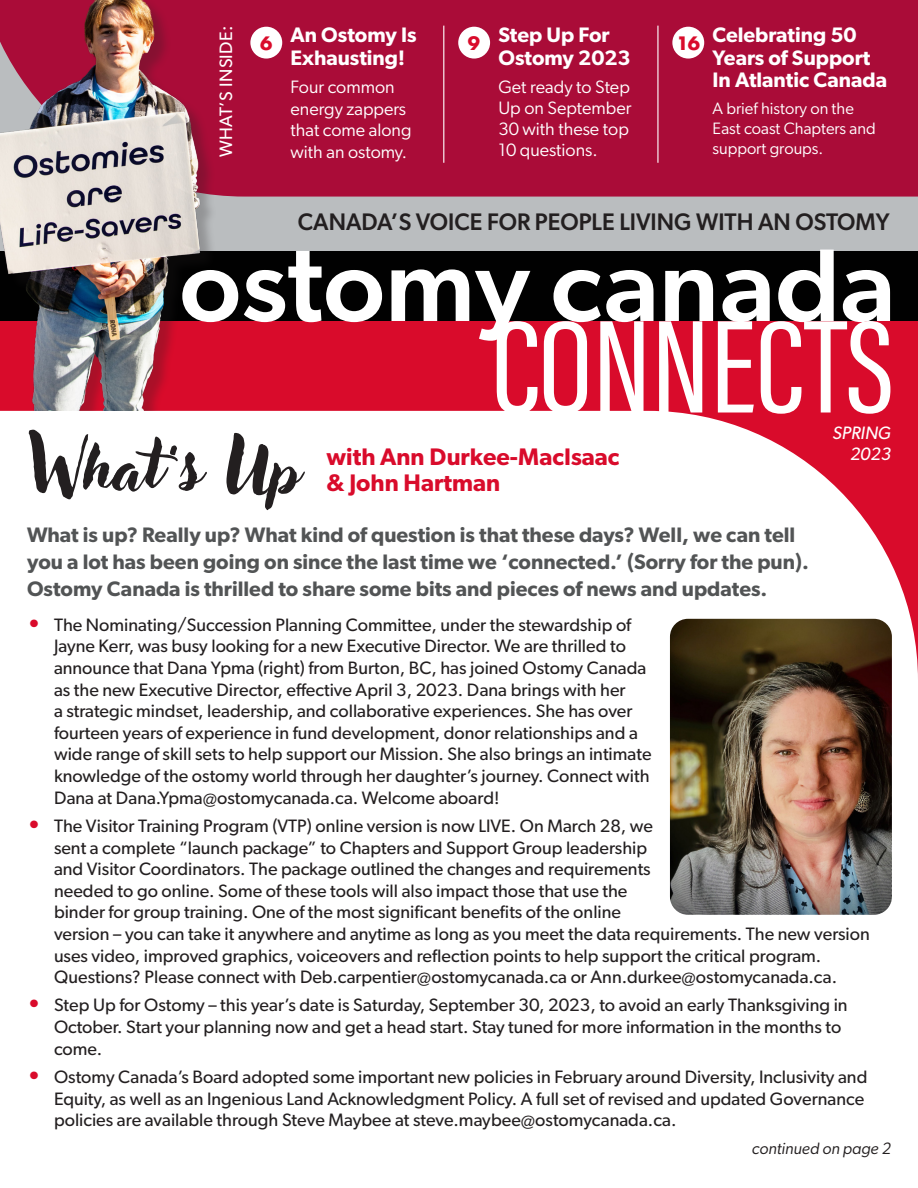
<style>
.page{position:relative;width:918px;height:1188px;background:#fff}
.page>*{position:absolute;margin:0;border:0;box-sizing:border-box;transform-origin:0 0}
.OCS_Title{font:135.15px "Acumin Variable Concept";color:#fff;scale:1.14 1}
.OCS_Heading_2{font:500 103.5px "Gibson";color:#fff}
.OCS_Heading_2-2{font:67.5px "Adlery Pro";color:#231f20}
.t1{font:500 24px "Gibson";color:#231f20}
.OCS_Heading_2-3{font:600 24px/25.5px "Gibson";color:#d90b2b}
.OCS_Paragraph_Intro{font:600 21px/27px "Gibson";color:#525455}
.Subtext{font:600 21px/22.5px "Gibson";color:#fff}
.OCS_Small_Paragraph{font:600 21px/22.5px "Gibson";color:#fff}
.t2{font:18px/21.6px "Gibson";color:#231f20}
.OCS_Small_Paragraph-2{font:18px/21px "Gibson";color:#fff;text-align:justify}
.Subtext-2{font:18px/21.6px "Gibson";color:#fff}
.t3{font:18px "Gibson";letter-spacing:.02em;color:#fff}
.t4{font:italic 18px/21.6px "Gibson";color:#fff;text-align:right}
.t5{font:700 18px "Futura";color:#d90b2b}
.Subtext-3{font:16.5px/19.8px "Gibson";color:#fff}
.OCS_Small_Paragraph-3{font:italic 16.5px "Gibson";color:#231f20}
.s1{font-size:112.8px}
.s2{font-size:104.55px}
.s3{font-size:136.5px}
.s4{font-weight:700;font-size:21px;color:#d90b2b}
</style>
<div class="page">
<div style="left:0;top:0;width:918px;height:308px;background:#babdbf"></div>
<div style="left:0;top:251px;width:918px;height:162px;background:#010101"></div>
<div style="left:0;top:321px;width:918px;height:480px;background:#d90b2b"></div>
<div style="left:261px;top:0;width:657px;height:197px;background:#aa0c38"></div>
<div style="left:0;top:411px;width:918px;height:390px;background:#fff"></div>
<hr style="left:443px;top:26px;width:1px;height:137px;background:#fff">
<hr style="left:657px;top:26px;width:2px;height:137px;background:#fff">
<img style="left:670px;top:619px;width:222px;height:296px">
<img style="left:0;top:0;width:261px;height:411px">
<div style="left:250px;top:27px;width:32px;height:32px;background:#fff;border-radius:50%"></div>
<div style="left:672px;top:27px;width:32px;height:32px;background:#fff;border-radius:50%"></div>
<div style="left:458px;top:27px;width:32px;height:32px;background:#fff;border-radius:50%"></div>
<p class="t3" style="left:215px;top:157px;width:133px;rotate:-90deg">WHAT’S INSIDE:</p>
<p class="t5" style="left:260px;top:30px;width:14px">6</p>
<p class="t5" style="left:676px;top:30px;width:25px">16</p>
<p class="Subtext" style="left:713px;top:23px;width:176px">Celebrating 50<br>Years of Support<br>In Atlantic Canada</p>
<p class="Subtext-3" style="left:713px;top:98px;width:165px">A brief history on the<br>East coast Chapters and support groups.</p>
<p class="Subtext" style="left:291px;top:23px;width:128px">An Ostomy Is<br>Exhausting!</p>
<p class="Subtext-2" style="left:291px;top:76px;width:122px">Four common energy zappers that come along with an ostomy.</p>
<p class="t5" style="left:468px;top:30px;width:14px">9</p>
<p class="OCS_Small_Paragraph" style="left:498px;top:23px;width:134px">Step Up For<br>Ostomy 2023</p>
<p class="OCS_Small_Paragraph-2" style="left:498px;top:76px;width:135px">Get ready to Step Up on September 30 with these top</p>
<p class="OCS_Small_Paragraph-2" style="left:498px;top:139px;width:101px">10 questions.</p>
<p class="t1" style="left:298px;top:208px;width:593px">CANADA’S VOICE FOR PEOPLE LIVING WITH AN OSTOMY</p>
<p class="OCS_Heading_2" style="left:179px;top:223px;width:718px">os<span class="s1">t</span>o<span class="s2">m</span>y canada</p>
<p class="OCS_Title" style="left:491px;top:273px;width:355px">CO<span class="s3">NNE</span>C<span class="s3">T</span>S</p>
<p class="OCS_Heading_2-2" style="left:28px;top:427px;width:274px">What’s Up</p>
<p class="OCS_Heading_2-3" style="left:327px;top:444px;width:294px">with Ann Durkee-MacIsaac &amp; John Hartman</p>
<p class="t4" style="left:833px;top:422px;width:60px">SPRING<br>2023</p>
<p class="OCS_Paragraph_Intro" style="left:27px;top:520px;width:783px">What is up? Really up? What kind of question is that these days? Well, we can tell you a lot has been going on since the last time we ‘connected.’ (Sorry for the pun).<br>Ostomy Canada is thrilled to share some bits and pieces of news and updates.</p>
<p class="t2" style="left:54px;top:613px;width:599px;text-indent:-27px"><span class="s4">•</span> The Nominating/Succession Planning Committee, under the stewardship of Jayne Kerr, was busy looking for a new Executive Director. We are thrilled to announce that Dana Ypma (right) from Burton, BC, has joined Ostomy Canada as the new Executive Director, effective April 3, 2023. Dana brings with her<br>a strategic mindset, leadership, and collaborative experiences. She has over fourteen years of experience in fund development, donor relationships and a wide range of skill sets to help support our Mission. She also brings an intimate knowledge of the ostomy world through her daughter’s journey. Connect with Dana at Dana.Ypma@ostomycanada.ca. Welcome aboard!</p>
<p class="t2" style="left:54px;top:815px;width:817px;text-indent:-27px"><span class="s4">•</span> The Visitor Training Program (VTP) online version is now LIVE. On March 28, we<br>sent a complete “launch package” to Chapters and Support Group leadership<br>and Visitor Coordinators. The package outlined the changes and requirements<br>needed to go online. Some of these tools will also impact those that use the<br>binder for group training. One of the most significant benefits of the online<br>version – you can take it anywhere and anytime as long as you meet the data requirements. The new version uses video, improved graphics, voiceovers and reflection points to help support the critical program.<br>Questions? Please connect with Deb.carpentier@ostomycanada.ca or Ann.durkee@ostomycanada.ca.</p>
<p class="t2" style="left:54px;top:994px;width:795px;text-indent:-27px"><span class="s4">•</span> Step Up for Ostomy – this year’s date is Saturday, September 30, 2023, to avoid an early Thanksgiving in<br>October. Start your planning now and get a head start. Stay tuned for more information in the months to come.</p>
<p class="t2" style="left:54px;top:1066px;width:815px;text-indent:-27px"><span class="s4">•</span> Ostomy Canada’s Board adopted some important new policies in February around Diversity, Inclusivity and<br>Equity, as well as an Ingenious Land Acknowledgment Policy. A full set of revised and updated Governance policies are available through Steve Maybee at steve.maybee@ostomycanada.ca.</p>
<p class="OCS_Small_Paragraph-3" style="left:752px;top:1139px;width:141px">continued on page 2</p>
</div>
